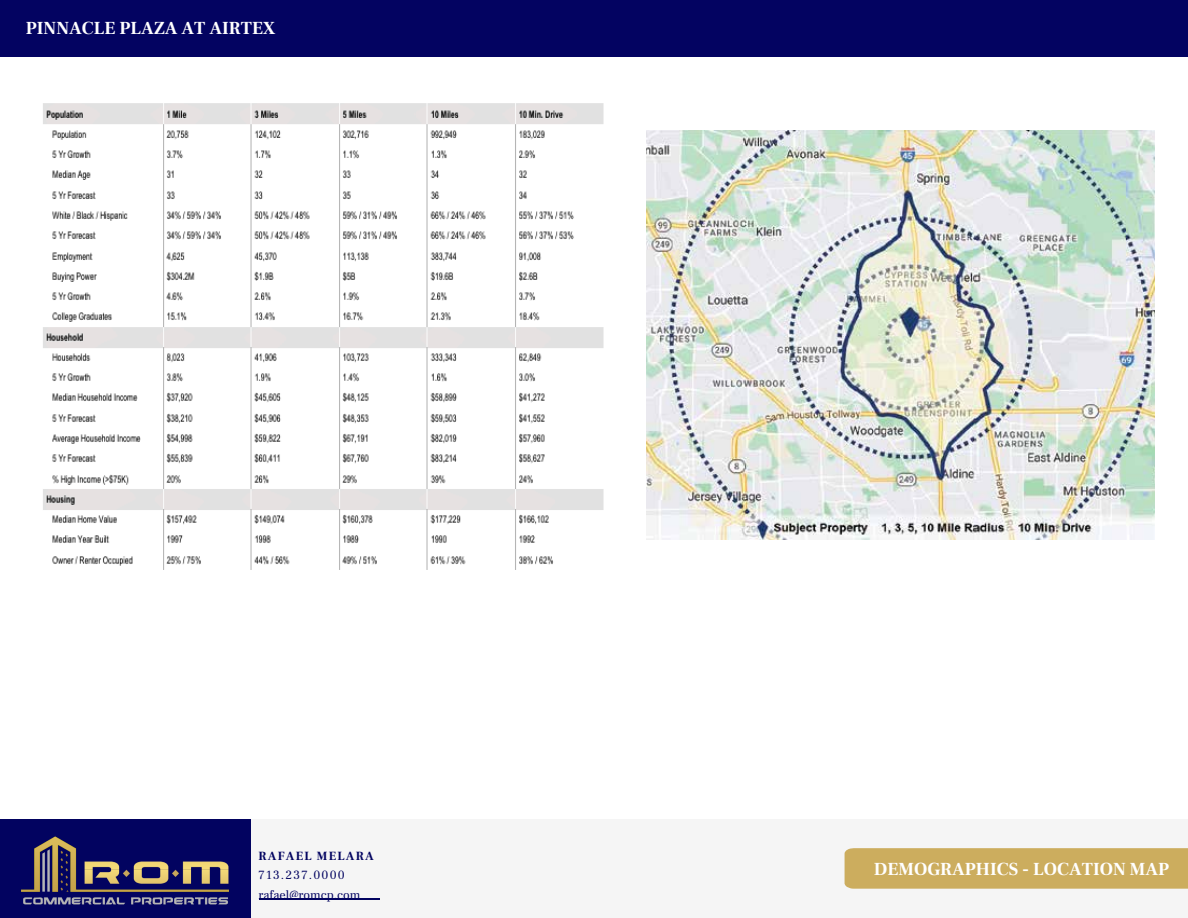
<style>
.page{position:relative;width:1188px;height:918px;background:#fff}
.page>*{position:absolute;margin:0;border:0;box-sizing:border-box;transform-origin:0 0}
.t1{font:700 18px "Frank Ruhl Libre";color:#fff}
.t2{font:12.45px "Frank Ruhl Libre";color:#020360}
.t3{font:700 12.3px/19.2px "Frank Ruhl Libre";letter-spacing:.095em;color:#020360}
.s1{font-weight:400}
</style>
<div class="page">
<div style="left:0;top:0;width:1188px;height:56px;background:#030361"></div>
<div style="left:0;top:820px;width:1188px;height:98px;background:#f5f5f5"></div>
<div style="left:0;top:820px;width:251px;height:98px;background:#020360"></div>
<hr style="left:259px;top:898px;width:121px;height:1px;background:#020360">
<div style="left:845px;top:848px;width:343px;height:41px;background:#ccad5e"></div>
<img style="left:646px;top:130px;width:509px;height:410px">
<img style="left:21px;top:836px;width:208px;height:69px">
<img style="left:43px;top:103px;width:561px;height:467px">
<p class="t1" style="left:26px;top:17px;width:251px">PINNACLE PLAZA AT AIRTEX</p>
<p class="t3" style="left:259px;top:847px;width:117px">RAFAEL MELARA<br><span class="s1">713.237.0000</span></p>
<h1 class="t2" style="left:259px;top:887px;width:104px">rafael@romcp.com</h1>
<p class="t1" style="left:874px;top:857px;width:297px">DEMOGRAPHICS - LOCATION MAP</p>
</div>
